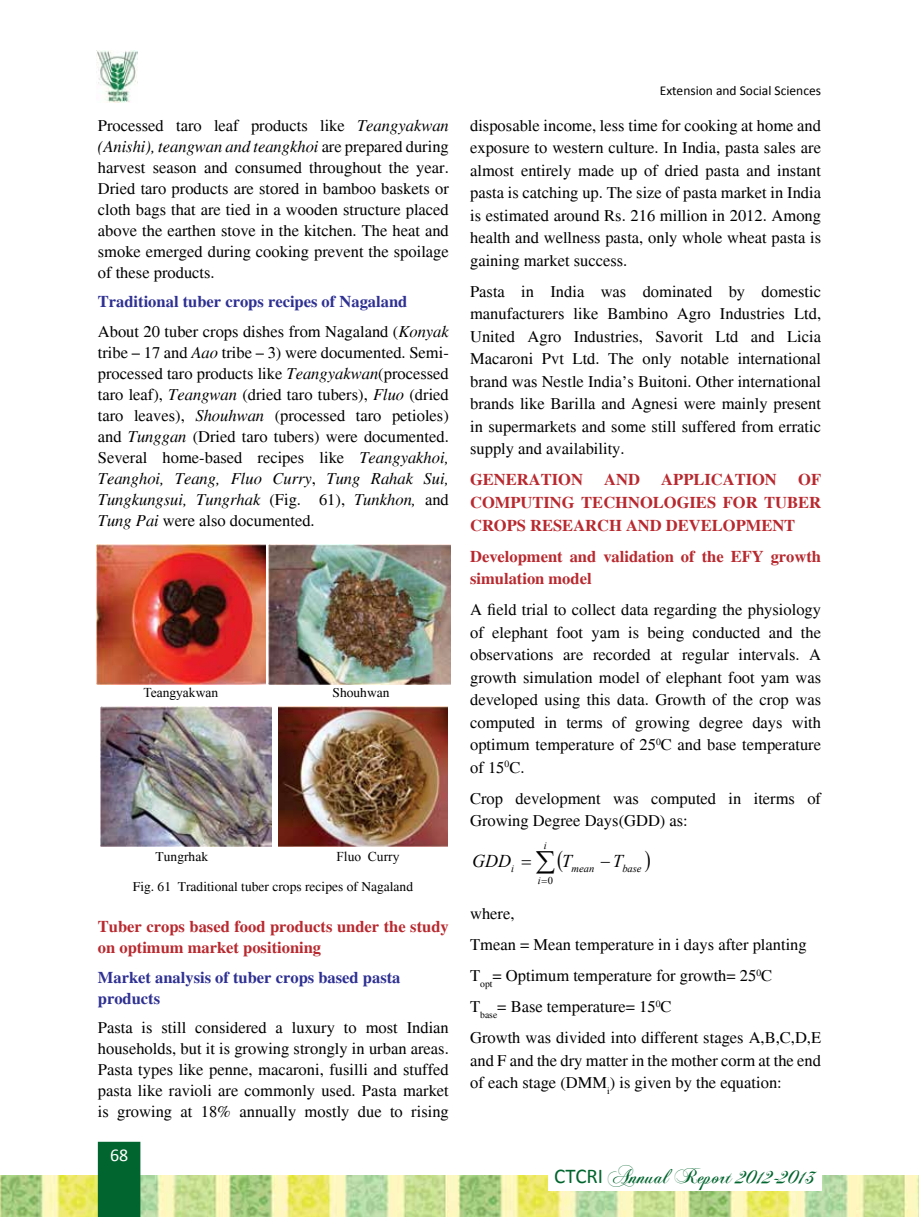
<style>
.page{position:relative;width:919px;height:1217px;background:#fff}
.page>*{position:absolute;margin:0;border:0;box-sizing:border-box;transform-origin:0 0}
.t1{font:21px "Chopin Script";color:#00652e}
.t2{font:italic 18px "Times New Roman";color:#000}
.t3{font:18px "Calibri";color:#fff}
.t4{font:16.5px/22.5px "Times";color:#000;text-align:justify}
.t5{font:700 16.5px/22.5px "Times";color:#b8292f}
.t6{font:700 16.5px/29.5px "Times";color:#2e3092}
.t7{font:13.5px "Times";color:#000}
.t8{font:13.5px "Calibri";color:#000}
.t9{font:13.5px "Times New Roman";color:#000}
.t10{font:italic 10.5px "Times New Roman";color:#000}
.t11{font:10.5px "Times New Roman";color:#000}
.s1{font-style:italic}
.s2{font-weight:400;color:#000}
.s3{font-weight:400;font-style:italic;color:#000}
.s4{font-family:"Calibri"}
</style>
<div class="page">
<img style="left:0;top:1175px;width:918px;height:41px">
<img style="left:97px;top:51px;width:41px;height:51px">
<div style="left:98px;top:1141px;width:42px;height:75px;background:#00652e"></div>
<div style="left:548px;top:1160px;width:273px;height:30px;background:#fff"></div>
<img style="left:96px;top:544px;width:169px;height:140px">
<img style="left:278px;top:706px;width:169px;height:140px">
<img style="left:269px;top:544px;width:181px;height:140px">
<img style="left:101px;top:706px;width:171px;height:140px">
<p class="t4" style="left:98px;top:115px;width:352px;line-height:21px">Processed taro leaf products like <span class="s1">Teangyakwan (Anishi), teangwan and teangkhoi</span> are prepared during harvest season and consumed throughout the year.<br>Dried taro products are stored in bamboo baskets or cloth bags that are tied in a wooden structure placed above the earthen stove in the kitchen. The heat and smoke emerged during cooking prevent the spoilage of these products.</p>
<p class="t6" style="left:98px;top:287px;width:352px">Traditional tuber crops recipes of Nagaland<br><span class="s2">About 20 tuber crops dishes from Nagaland (</span><span class="s3">Konyak</span></p>
<p class="t4" style="left:98px;top:342px;width:352px;line-height:21px">tribe – 17 and <span class="s1">Aao</span> tribe – 3) were documented. Semi&shy;processed taro products like <span class="s1">Teangyakwan</span>(processed taro leaf), <span class="s1">Teangwan</span> (dried taro tubers), <span class="s1">Fluo</span> (dried taro leaves), <span class="s1">Shouhwan</span> (processed taro petioles) and <span class="s1">Tunggan</span> (Dried taro tubers) were documented.<br>Several home-based recipes like <span class="s1">Teangyakhoi, Teanghoi, Teang, Fluo Curry</span>, <span class="s1">Tung Rahak Sui, Tungkungsui, Tungrhak</span> (Fig. 61), <span class="s1">Tunkhon,</span> and <span class="s1">Tung Pai</span> were also documented.</p>
<p class="t9" style="left:143px;top:683px;width:76px">Teangyakwan</p>
<p class="t7" style="left:332px;top:684px;width:58px">Shouhwan</p>
<p class="t7" style="left:155px;top:848px;width:54px">Tungrhak</p>
<p class="t9" style="left:336px;top:847px;width:65px">Fluo Curry</p>
<p class="t7" style="left:133px;top:878px;width:282px">Fig. 61 Traditional tuber crops recipes of Nagaland</p>
<p class="t5" style="left:98px;top:916px;width:352px;line-height:21px">Tuber crops based food products under the study on optimum market positioning</p>
<p class="t6" style="left:98px;top:966px;width:304px;line-height:21px">Market analysis of tuber crops based pasta products</p>
<p class="t4" style="left:98px;top:1017px;width:352px;line-height:21px">Pasta is still considered a luxury to most Indian households, but it is growing strongly in urban areas.<br>Pasta types like penne, macaroni, fusilli and stuffed pasta like ravioli are commonly used. Pasta market is growing at 18% annually mostly due to rising</p>
<p class="t3" style="left:110px;top:1142px;width:20px">68</p>
<p class="t8" style="left:659px;top:82px;width:163px">Extension and Social Sciences</p>
<p class="t4" style="left:470px;top:114px;width:352px">disposable income, less time for cooking at home and exposure to western culture. In India, pasta sales are almost entirely made up of dried pasta and instant pasta is catching up. The size of pasta market in India is estimated around Rs. 216 million in 2012. Among health and wellness pasta, only whole wheat pasta is gaining market success.</p>
<p class="t4" style="left:470px;top:280px;width:352px">Pasta in India was dominated by domestic manufacturers like Bambino Agro Industries Ltd, United Agro Industries, Savorit Ltd and Licia Macaroni Pvt Ltd. The only notable international brand was Nestle India’s Buitoni. Other international brands like Barilla and Agnesi were mainly present in supermarkets and some still suffered from erratic supply and availability.</p>
<p class="t5" style="left:470px;top:469px;width:114px">GENERATION</p>
<p class="t5" style="left:604px;top:469px;width:37px">AND</p>
<p class="t5" style="left:661px;top:469px;width:117px">APPLICATION</p>
<p class="t5" style="left:470px;top:469px;width:352px;text-align:justify;text-indent:328px">OF COMPUTING TECHNOLOGIES FOR TUBER CROPS RESEARCH AND DEVELOPMENT</p>
<p class="t5" style="left:470px;top:545px;width:352px">Development and validation of the EFY growth simulation model</p>
<p class="t4" style="left:470px;top:598px;width:352px">A field trial to collect data regarding the physiology of elephant foot yam is being conducted and the observations are recorded at regular intervals. A growth simulation model of elephant foot yam was developed using this data. Growth of the crop was computed in terms of growing degree days with optimum temperature of 25<sup>0</sup>C and base temperature of 15<sup>0</sup>C.</p>
<p class="t4" style="left:470px;top:786px;width:352px">Crop development was computed in iterms of<br>Growing Degree Days(GDD) as:</p>
<p class="t10" style="left:543px;top:838px;width:4px">i</p>
<p class="t10" style="left:538px;top:873px;width:4px">i</p>
<p class="t2" style="left:472px;top:848px;width:43px">GDD<sub>i</sub></p>
<p class="t10" style="left:561px;top:860px;width:81px"><sup>T</sup>mean <sup>T</sup>base</p>
<p class="t11" style="left:547px;top:873px;width:7px">0</p>
<p class="t4" style="left:470px;top:898px;width:352px;line-height:31px;text-align:left">where,<br>Tmean = Mean temperature in i days after planting T<sub>opt</sub>= Optimum temperature for growth= 25<sup>0</sup>C<br>T<sub>base</sub>= Base temperature= 15<sup>0</sup>C<br>Growth was divided into different stages A,B,C,D,E</p>
<p class="t4" style="left:470px;top:1048px;width:352px">and F and the dry matter in the mother corm at the end of each stage (DMM<sub>i</sub>) is given by the equation:</p>
<p class="t1" style="left:554px;top:1163px;width:264px"><span class="s4">CTCRI</span> Annual Report 2012-2013</p>
</div>
